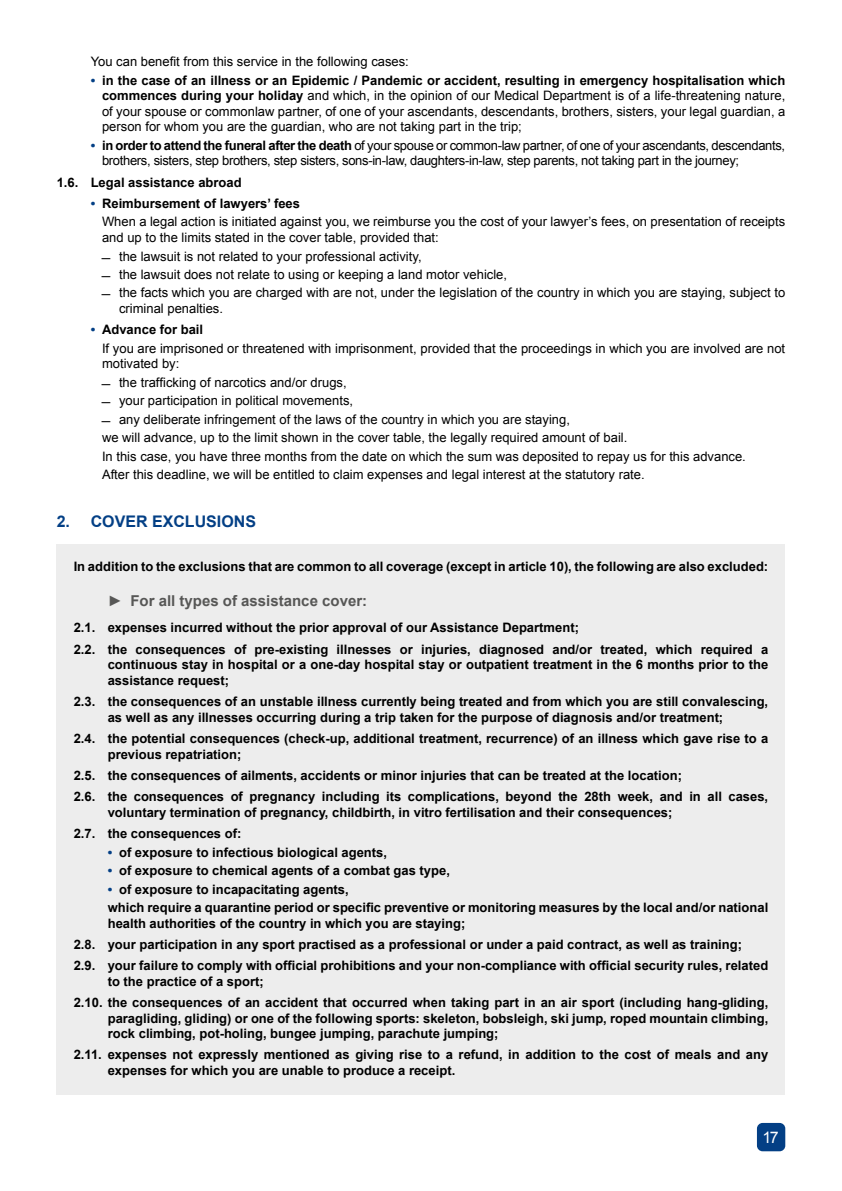
<style>
.page{position:relative;width:842px;height:1191px;background:#fff}
.page>*{position:absolute;margin:0;border:0;box-sizing:border-box;transform-origin:0 0}
.t1{font:700 16px "Arial";color:#033f85}
.t2{font:16px "Arial";color:#fff}
.t3{font:700 15px "Arial";color:#575756}
.t4{font:700 13px/21.2px "Arial";color:#000}
.t5{font:13px/18.4px "Arial";color:#000}
.t6{font:13px/15.6px "Arial";letter-spacing:-.025em;color:#000}
.s1{font-weight:700;color:#033f85}
.s2{font-weight:700}
.s3{color:#033f85}
</style>
<div class="page">
<div style="left:757px;top:1123px;width:28px;height:28px;background:#033f85;border-radius:6px"></div>
<div style="left:57px;top:544px;width:728px;height:550px;background:#ededed"></div>
<p class="t5" style="left:91px;top:53px;width:320px">You can benefit from this service in the following cases:</p>
<p class="t5" style="left:102px;top:72px;width:685px;line-height:15.6px;text-align:justify;text-indent:-11px"><span class="s1">•</span> <span class="s2">in the case of an illness or an Epidemic / Pandemic or accident, resulting in emergency hospitalisation which commences during your holiday</span> and which, in the opinion of our Medical Department is of a life-threatening nature, of your spouse or commonlaw partner, of one of your ascendants, descendants, brothers, sisters, your legal guardian, a person for whom you are the guardian, who are not taking part in the trip;</p>
<p class="t6" style="left:102px;top:138px;width:685px;text-indent:-11px"><span class="s1">•</span> <span class="s2">in order to attend the funeral after the death</span> of your spouse or common-law partner, of one of your ascendants, descendants, brothers, sisters, step brothers, step sisters, sons-in-law, daughters-in-law, step parents, not taking part in the journey;</p>
<p class="t4" style="left:57px;top:172px;width:187px">1.6. Legal assistance abroad</p>
<p class="t5" style="left:102px;top:194px;width:685px;text-indent:-11px"><span class="s1">•</span> <span class="s2">Reimbursement of lawyers’ fees<br></span>When a legal action is initiated against you, we reimburse you the cost of your lawyer’s fees, on presentation of receipts</p>
<p class="t5" style="left:102px;top:228px;width:685px">and up to the limits stated in the cover table, provided that:<br>̛ the lawsuit is not related to your professional activity,<br>̛ the lawsuit does not relate to using or keeping a land motor vehicle,<br>̛ the facts which you are charged with are not, under the legislation of the country in which you are staying, subject to</p>
<p class="t5" style="left:119px;top:299px;width:106px">criminal penalties.</p>
<p class="t5" style="left:102px;top:321px;width:685px;text-indent:-11px"><span class="s1">•</span> <span class="s2">Advance for bail<br></span>If you are imprisoned or threatened with imprisonment, provided that the proceedings in which you are involved are not</p>
<p class="t5" style="left:102px;top:355px;width:645px">motivated by:<br>̛ the trafficking of narcotics and/or drugs,<br>̛ your participation in political movements,<br>̛ any deliberate infringement of the laws of the country in which you are staying,<br>we will advance, up to the limit shown in the cover table, the legally required amount of bail.<br>In this case, you have three months from the date on which the sum was deposited to repay us for this advance.<br>After this deadline, we will be entitled to claim expenses and legal interest at the statutory rate.</p>
<p class="t1" style="left:57px;top:510px;width:15px">2.</p>
<p class="t1" style="left:91px;top:510px;width:167px">COVER EXCLUSIONS</p>
<p class="t4" style="left:74px;top:556px;width:696px">In addition to the exclusions that are common to all coverage (except in article 10), the following are also excluded:</p>
<p class="t3" style="left:108px;top:590px;width:261px">► For all types of assistance cover:</p>
<p class="t4" style="left:74px;top:617px;width:696px">2.1. expenses incurred without the prior approval of our Assistance Department;<br>2.2. the consequences of pre-existing illnesses or injuries, diagnosed and/or treated, which required a</p>
<p class="t4" style="left:108px;top:657px;width:662px;line-height:15.6px">continuous stay in hospital or a one-day hospital stay or outpatient treatment in the 6 months prior to the assistance request;</p>
<p class="t4" style="left:108px;top:694px;width:662px;line-height:15.6px;text-indent:-34px">2.3. the consequences of an unstable illness currently being treated and from which you are still convalescing, as well as any illnesses occurring during a trip taken for the purpose of diagnosis and/or treatment;</p>
<p class="t4" style="left:108px;top:731px;width:662px;line-height:15.6px;text-indent:-34px">2.4. the potential consequences (check-up, additional treatment, recurrence) of an illness which gave rise to a previous repatriation;</p>
<p class="t4" style="left:74px;top:765px;width:696px">2.5. the consequences of ailments, accidents or minor injuries that can be treated at the location;<br>2.6. the consequences of pregnancy including its complications, beyond the 28th week, and in all cases,</p>
<p class="t4" style="left:74px;top:802px;width:600px;text-indent:34px">voluntary termination of pregnancy, childbirth, in vitro fertilisation and their consequences;<br>2.7. the consequences of:</p>
<p class="t4" style="left:108px;top:842px;width:281px"><span class="s3">•</span> of exposure to infectious biological agents,</p>
<p class="t4" style="left:108px;top:860px;width:344px"><span class="s3">•</span> of exposure to chemical agents of a combat gas type,</p>
<p class="t4" style="left:108px;top:880px;width:662px;line-height:18.4px"><span class="s3">•</span> of exposure to incapacitating agents,<br>which require a quarantine period or specific preventive or monitoring measures by the local and/or national</p>
<p class="t4" style="left:74px;top:912px;width:696px;text-indent:34px">health authorities of the country in which you are staying;<br>2.8. your participation in any sport practised as a professional or under a paid contract, as well as training;<br>2.9. your failure to comply with official prohibitions and your non-compliance with official security rules, related</p>
<p class="t4" style="left:74px;top:971px;width:696px;text-indent:34px">to the practice of a sport;<br>2.10. the consequences of an accident that occurred when taking part in an air sport (including hang-gliding,</p>
<p class="t4" style="left:108px;top:1010px;width:662px;line-height:15.6px">paragliding, gliding) or one of the following sports: skeleton, bobsleigh, ski jump, roped mountain climbing, rock climbing, pot-holing, bungee jumping, parachute jumping;</p>
<p class="t4" style="left:108px;top:1047px;width:662px;line-height:15.6px;text-indent:-34px">2.11. expenses not expressly mentioned as giving rise to a refund, in addition to the cost of meals and any expenses for which you are unable to produce a receipt.</p>
<p class="t2" style="left:763px;top:1126px;width:17px">17</p>
</div>
